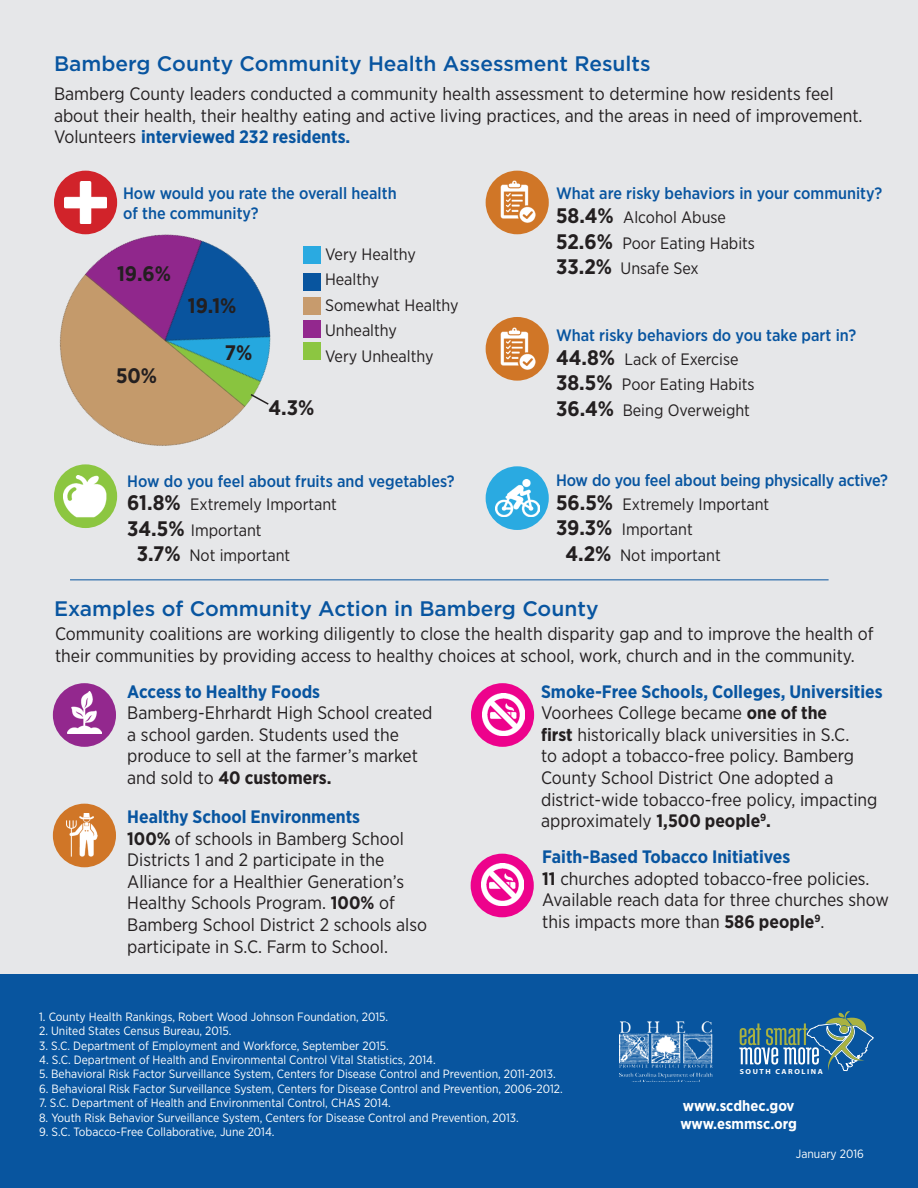
<style>
.page{position:relative;width:918px;height:1188px;background:#fff}
.page>*{position:absolute;margin:0;border:0;box-sizing:border-box;transform-origin:0 0}
.t1{font:500 21px "Gotham";color:#0855a0}
.t2{font:700 21px/46.2px "Gotham Narrow";color:#231f20}
.t3{font:18px/21.6px "Gotham Narrow";color:#231f20}
.t4{font:700 18px "Gotham Narrow";color:#0855a0}
.t5{font:500 16.5px/23.7px "Gotham Narrow";color:#0855a0}
.t6{font:16.5px/25.5px "Gotham Narrow";color:#231f20}
.t7{font:700 15px/18px "Gotham Narrow";color:#fff}
.t8{font:12px "Gotham Narrow";color:#fff}
.t9{font:700 7.35px "Myriad Pro";letter-spacing:.195em;color:#fff;scale:1.07 1}
.s1{font-weight:700;color:#0855a0}
.s2{font-weight:700;font-size:21px;color:#231f20}
.s3{font-weight:400;color:#231f20}
.s4{font-weight:700;font-size:21px}
.s5{font-weight:700}
</style>
<div class="page">
<div style="left:0;top:0;width:918px;height:974px;background:#e6e7e9"></div>
<div style="left:0;top:974px;width:918px;height:214px;background:#08559f"></div>
<div style="left:54px;top:464px;width:63px;height:64px;background:#8cc641;border-radius:50%"></div>
<div style="left:486px;top:171px;width:63px;height:63px;background:#d07627;border-radius:50%"></div>
<div style="left:486px;top:317px;width:63px;height:64px;background:#d07627;border-radius:50%"></div>
<div style="left:486px;top:466px;width:63px;height:64px;background:#2aaae1;border-radius:50%"></div>
<img style="left:0;top:171px;width:333px;height:339px">
<img style="left:65px;top:182px;width:42px;height:42px">
<img style="left:63px;top:475px;width:44px;height:42px">
<img style="left:500px;top:180px;width:35px;height:42px">
<img style="left:500px;top:328px;width:35px;height:42px">
<img style="left:495px;top:480px;width:44px;height:37px">
<div style="left:304px;top:246px;width:17px;height:18px;background:#2aaae1"></div>
<div style="left:304px;top:273px;width:17px;height:18px;background:#08559f"></div>
<div style="left:304px;top:297px;width:17px;height:18px;background:#c79b6d"></div>
<div style="left:304px;top:320px;width:17px;height:18px;background:#93288e"></div>
<div style="left:304px;top:342px;width:17px;height:18px;background:#8cc641"></div>
<svg style="left:249px;top:393px;width:21px;height:13px"></svg>
<hr style="left:70px;top:579px;width:759px;height:1px;background:#0855a0">
<div style="left:53px;top:683px;width:63px;height:64px;background:#93288e;border-radius:50%"></div>
<div style="left:471px;top:683px;width:63px;height:64px;background:#ed028c;border-radius:50%"></div>
<div style="left:53px;top:804px;width:63px;height:63px;background:#d07627;border-radius:50%"></div>
<div style="left:471px;top:854px;width:63px;height:63px;background:#ed028c;border-radius:50%"></div>
<img style="left:68px;top:692px;width:33px;height:42px">
<img style="left:66px;top:814px;width:31px;height:42px">
<img style="left:482px;top:693px;width:42px;height:42px">
<img style="left:482px;top:863px;width:42px;height:43px">
<img style="left:619px;top:1021px;width:94px;height:60px">
<svg style="left:739px;top:1011px;width:135px;height:60px"></svg>
<p class="t1" style="left:54px;top:50px;width:598px">Bamberg County Community Health Assessment Results</p>
<p class="t3" style="left:54px;top:83px;width:810px">Bamberg County leaders conducted a community health assessment to determine how residents feel about their health, their healthy eating and active living practices, and the areas in need of improvement.<br>Volunteers <span class="s1">interviewed 232 residents.</span></p>
<p class="t5" style="left:123px;top:184px;width:275px;line-height:19.8px">How would you rate the overall health of the community?</p>
<p class="t6" style="left:325px;top:241px;width:135px">Very Healthy<br>Healthy<br>Somewhat Healthy<br>Unhealthy<br>Very Unhealthy</p>
<p class="t2" style="left:116px;top:353px;width:43px">50%</p>
<p class="t2" style="left:117px;top:251px;width:55px">19.6%</p>
<p class="t2" style="left:225px;top:283px;width:29px;text-indent:-37px">19.1%<br>7%</p>
<p class="t2" style="left:268px;top:384px;width:47px">4.3%</p>
<p class="t5" style="left:556px;top:181px;width:328px">What are risky behaviors in your community?<br><span class="s2">58.4%</span> <span class="s3">Alcohol Abuse</span></p>
<p class="t6" style="left:556px;top:230px;width:200px"><span class="s4">52.6%</span> Poor Eating Habits<br><span class="s4">33.2%</span> Unsafe Sex</p>
<p class="t5" style="left:556px;top:323px;width:302px">What risky behaviors do you take part in?<br><span class="s2">44.8%</span> <span class="s3">Lack of Exercise</span></p>
<p class="t6" style="left:556px;top:371px;width:200px"><span class="s4">38.5%</span> Poor Eating Habits<br><span class="s4">36.4%</span> Being Overweight</p>
<p class="t5" style="left:556px;top:468px;width:333px">How do you feel about being physically active?<br><span class="s2">56.5%</span> <span class="s3">Extremely Important</span></p>
<p class="t6" style="left:565px;top:516px;width:157px;text-indent:-9px"><span class="s4">39.3%</span> Important<br><span class="s4">4.2%</span> Not important</p>
<p class="t5" style="left:127px;top:469px;width:329px">How do you feel about fruits and vegetables?<br><span class="s2">61.8%</span> <span class="s3">Extremely Important</span></p>
<p class="t6" style="left:137px;top:517px;width:155px;text-indent:-9px"><span class="s4">34.5%</span> Important<br><span class="s4">3.7%</span> Not important</p>
<p class="t1" style="left:54px;top:595px;width:546px">Examples of Community Action in Bamberg County</p>
<p class="t3" style="left:55px;top:622px;width:820px">Community coalitions are working diligently to close the health disparity gap and to improve the health of their communities by providing access to healthy choices at school, work, church and in the community.</p>
<p class="t4" style="left:127px;top:680px;width:194px">Access to Healthy Foods</p>
<p class="t3" style="left:127px;top:702px;width:307px">Bamberg-Ehrhardt High School created a school garden. Students used the produce to sell at the farmer’s market and sold to <span class="s5">40 customers.</span></p>
<p class="t3" style="left:127px;top:806px;width:301px"><span class="s1">Healthy School Environments<br></span><span class="s5">100%</span> of schools in Bamberg School Districts 1 and 2 participate in the Alliance for a Healthier Generation’s Healthy Schools Program. <span class="s5">100%</span> of Bamberg School District 2 schools also participate in S.C. Farm to School.</p>
<p class="t3" style="left:541px;top:680px;width:343px"><span class="s1">Smoke-Free Schools, Colleges, Universities </span>Voorhees College became <span class="s5">one of the<br>first</span> historically black universities in S.C.<br>to adopt a tobacco-free policy. Bamberg County School District One adopted a district-wide tobacco-free policy, impacting approximately <span class="s5">1,500 people</span><sup>9</sup><span class="s5">.</span></p>
<p class="t3" style="left:542px;top:846px;width:348px"><span class="s1">Faith-Based Tobacco Initiatives<br></span><span class="s5">11</span> churches adopted tobacco-free policies.<br>Available reach data for three churches show this impacts more than <span class="s5">586 people</span><sup>9</sup>.</p>
<p class="t8" style="left:39px;top:1009px;width:351px">1. County Health Rankings, Robert Wood Johnson Foundation, 2015.</p>
<p class="t8" style="left:39px;top:1024px;width:194px">2. United States Census Bureau, 2015.</p>
<p class="t8" style="left:39px;top:1038px;width:351px">3. S.C. Department of Employment and Workforce, September 2015.</p>
<p class="t8" style="left:39px;top:1052px;width:398px">4. S.C. Department of Health and Environmental Control Vital Statistics, 2014.</p>
<p class="t8" style="left:39px;top:1067px;width:518px">5. Behavioral Risk Factor Surveillance System, Centers for Disease Control and Prevention, 2011-2013.</p>
<p class="t8" style="left:39px;top:1081px;width:525px">6. Behavioral Risk Factor Surveillance System, Centers for Disease Control and Prevention, 2006-2012.</p>
<p class="t8" style="left:39px;top:1096px;width:353px">7. S.C. Department of Health and Environmental Control, CHAS 2014.</p>
<p class="t8" style="left:39px;top:1110px;width:481px">8. Youth Risk Behavior Surveillance System, Centers for Disease Control and Prevention, 2013.</p>
<p class="t8" style="left:39px;top:1124px;width:237px">9. S.C. Tobacco-Free Collaborative, June 2014.</p>
<p class="t9" style="left:740px;top:1067px;width:79px">SOUTH CAROLINA</p>
<p class="t7" style="left:680px;top:1097px;width:118px">www.scdhec.gov www.esmmsc.org</p>
<p class="t8" style="left:796px;top:1146px;width:70px">January 2016</p>
</div>
